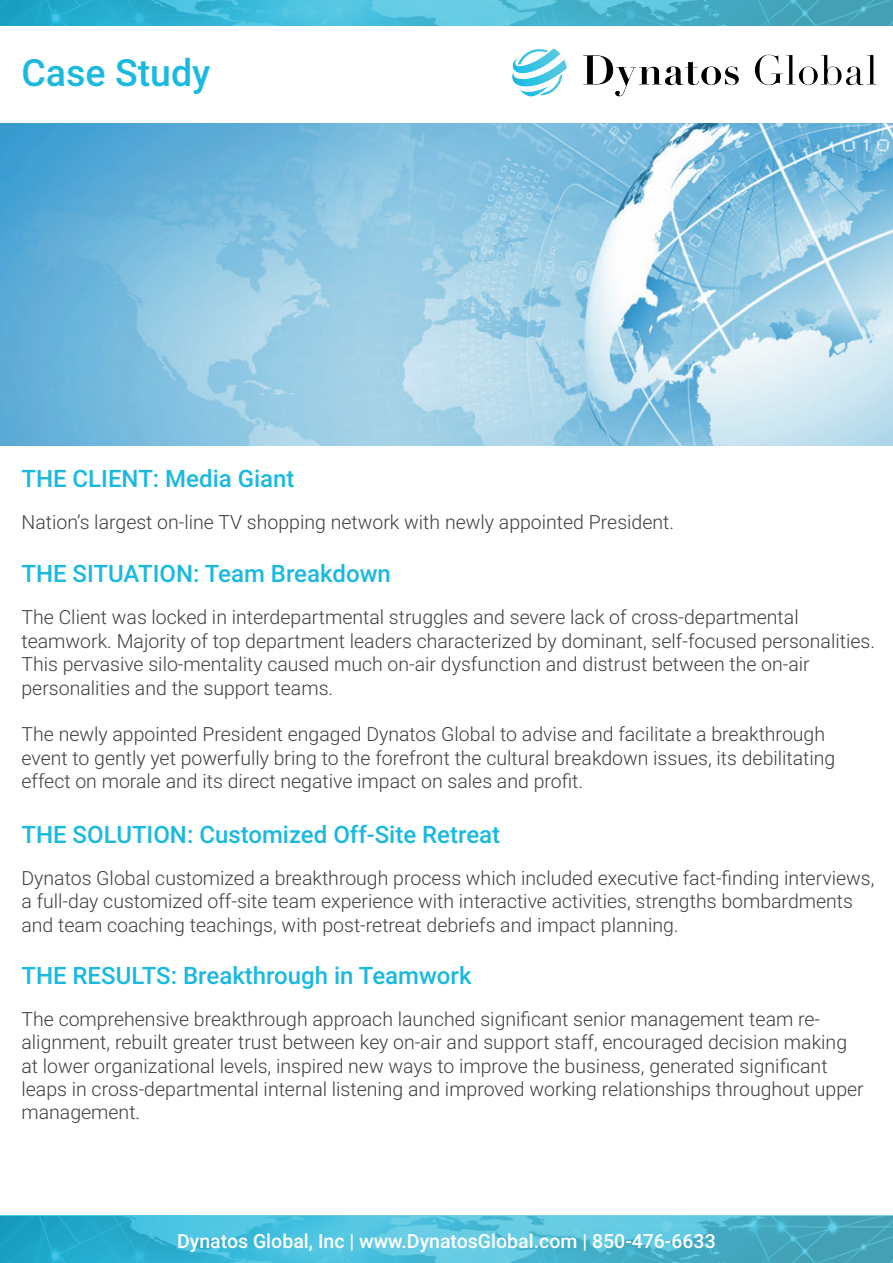
<style>
.page{position:relative;width:893px;height:1263px;background:#fff}
.page>*{position:absolute;margin:0;border:0;box-sizing:border-box;transform-origin:0 0}
.t1{font:500 37.5px "Roboto";color:#1ab9e0}
.t2{font:500 24px "Roboto";color:#1ab9e0}
.t3{font:300 19.5px/23.4px "Roboto";color:#3e3e3f}
.t4{font:500 19.5px "Roboto";color:#fff}
</style>
<div class="page">
<img style="left:512px;top:48px;width:365px;height:49px">
<svg style="left:0;top:1215px;width:893px;height:48px;background:#48b8d3"></svg>
<svg style="left:0;top:0;width:893px;height:25px;background:#44b5d0"></svg>
<img style="left:0;top:123px;width:893px;height:323px">
<h1 class="t1" style="left:21px;top:47px;width:190px">Case Study</h1>
<p class="t2" style="left:21px;top:461px;width:275px">THE CLIENT: Media Giant</p>
<p class="t3" style="left:21px;top:509px;width:654px">Nation’s largest on-line TV shopping network with newly appointed President.</p>
<p class="t2" style="left:21px;top:557px;width:371px">THE SITUATION: Team Breakdown</p>
<p class="t3" style="left:21px;top:605px;width:855px">The Client was locked in interdepartmental struggles and severe lack of cross-departmental teamwork. Majority of top department leaders characterized by dominant, self-focused personalities.<br>This pervasive silo-mentality caused much on-air dysfunction and distrust between the on-air personalities and the support teams.</p>
<p class="t3" style="left:21px;top:722px;width:815px">The newly appointed President engaged Dynatos Global to advise and facilitate a breakthrough event to gently yet powerfully bring to the forefront the cultural breakdown issues, its debilitating effect on morale and its direct negative impact on sales and profit.</p>
<p class="t2" style="left:21px;top:817px;width:480px">THE SOLUTION: Customized Off-Site Retreat</p>
<p class="t3" style="left:21px;top:865px;width:854px">Dynatos Global customized a breakthrough process which included executive fact-finding interviews, a full-day customized off-site team experience with interactive activities, strengths bombardments and team coaching teachings, with post-retreat debriefs and impact planning.</p>
<p class="t2" style="left:21px;top:958px;width:452px">THE RESULTS: Breakthrough in Teamwork</p>
<p class="t3" style="left:21px;top:1006px;width:844px">The comprehensive breakthrough approach launched significant senior management team re&shy;alignment, rebuilt greater trust between key on-air and support staff, encouraged decision making at lower organizational levels, inspired new ways to improve the business, generated significant leaps in cross-departmental internal listening and improved working relationships throughout upper management.</p>
<p class="t4" style="left:177px;top:1227px;width:540px">Dynatos Global, Inc | www.DynatosGlobal.com | 850-476-6633</p>
</div>
